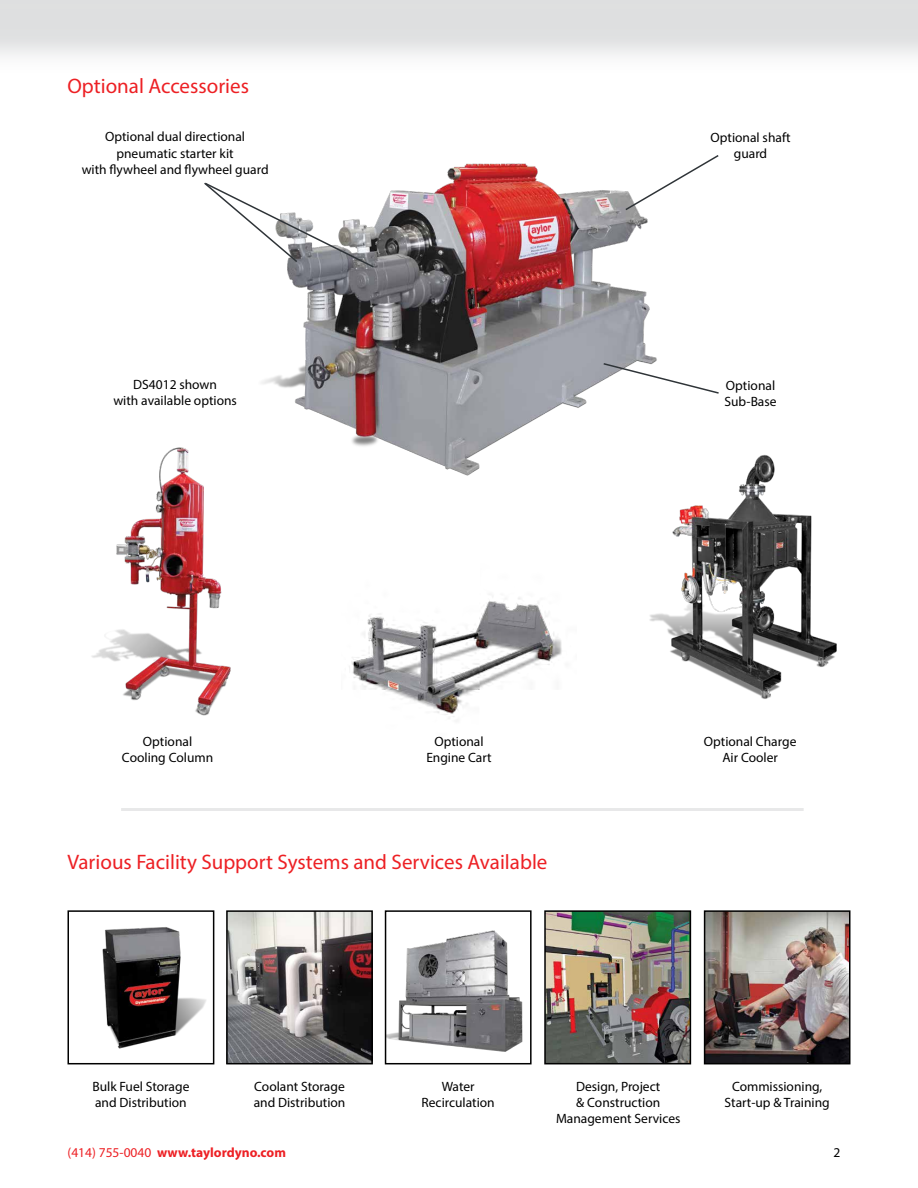
<style>
.page{position:relative;width:918px;height:1188px;background:#fff}
.page>*{position:absolute;margin:0;border:0;box-sizing:border-box;transform-origin:0 0}
.t1{font:21px "Myriad Pro";color:#ed2024}
.t2{font:13.5px/16.2px "Myriad Pro";color:#000;text-align:center}
.t3{font:700 13.5px "Myriad Pro";color:#ed2024}
.s1{font-weight:400}
</style>
<div class="page">
<img style="left:261px;top:163px;width:396px;height:313px">
<div style="left:0;top:0;width:918px;height:78px;background:linear-gradient(to bottom,#d4d6d7,#fdfdfd)"></div>
<img style="left:91px;top:447px;width:140px;height:269px">
<img style="left:349px;top:597px;width:213px;height:122px">
<img style="left:643px;top:453px;width:194px;height:246px">
<hr style="left:121px;top:808px;width:683px;height:3px;background:#2f3438">
<img style="left:547px;top:913px;width:141px;height:148px">
<div style="left:544px;top:910px;width:147px;height:154px;border:2px solid #000"></div>
<img style="left:229px;top:913px;width:141px;height:148px">
<div style="left:226px;top:910px;width:147px;height:154px;border:2px solid #000"></div>
<img style="left:707px;top:913px;width:140px;height:148px">
<div style="left:704px;top:910px;width:146px;height:154px;border:2px solid #000"></div>
<img style="left:102px;top:927px;width:104px;height:122px">
<div style="left:68px;top:910px;width:146px;height:154px;border:2px solid #000"></div>
<img style="left:388px;top:930px;width:135px;height:122px">
<div style="left:385px;top:910px;width:147px;height:154px;border:2px solid #000"></div>
<svg style="left:204px;top:181px;width:171px;height:88px"></svg>
<svg style="left:624px;top:155px;width:95px;height:57px"></svg>
<svg style="left:602px;top:362px;width:117px;height:33px"></svg>
<h1 class="t1" style="left:68px;top:73px;width:183px">Optional Accessories</h1>
<p class="t2" style="left:82px;top:129px;width:188px">Optional dual directional pneumatic starter kit<br>with flywheel and flywheel guard</p>
<p class="t2" style="left:711px;top:129px;width:81px">Optional shaft guard</p>
<p class="t2" style="left:113px;top:376px;width:125px">DS4012 shown<br>with available options</p>
<p class="t2" style="left:725px;top:377px;width:54px;text-align:left">Optional<br>Sub-Base</p>
<p class="t2" style="left:122px;top:733px;width:93px">Optional<br>Cooling Column</p>
<p class="t2" style="left:426px;top:733px;width:67px">Optional<br>Engine Cart</p>
<p class="t2" style="left:704px;top:733px;width:94px">Optional Charge<br>Air Cooler</p>
<h1 class="t1" style="left:68px;top:849px;width:481px">Various Facility Support Systems and Services Available</h1>
<p class="t2" style="left:92px;top:1078px;width:99px;text-align:left">Bulk Fuel Storage and Distribution</p>
<p class="t2" style="left:422px;top:1078px;width:75px">Water<br>Recirculation</p>
<p class="t2" style="left:254px;top:1078px;width:93px;text-align:left">Coolant Storage and Distribution</p>
<p class="t2" style="left:725px;top:1078px;width:107px">Commissioning,<br>Start-up &amp; Training</p>
<p class="t2" style="left:556px;top:1078px;width:126px">Design, Project<br>&amp; Construction<br>Management Services</p>
<p class="t3" style="left:68px;top:1143px;width:220px"><span class="s1">(414) 755-0040</span> www.taylordyno.com</p>
<p class="t2" style="left:834px;top:1144px;width:8px">2</p>
</div>
